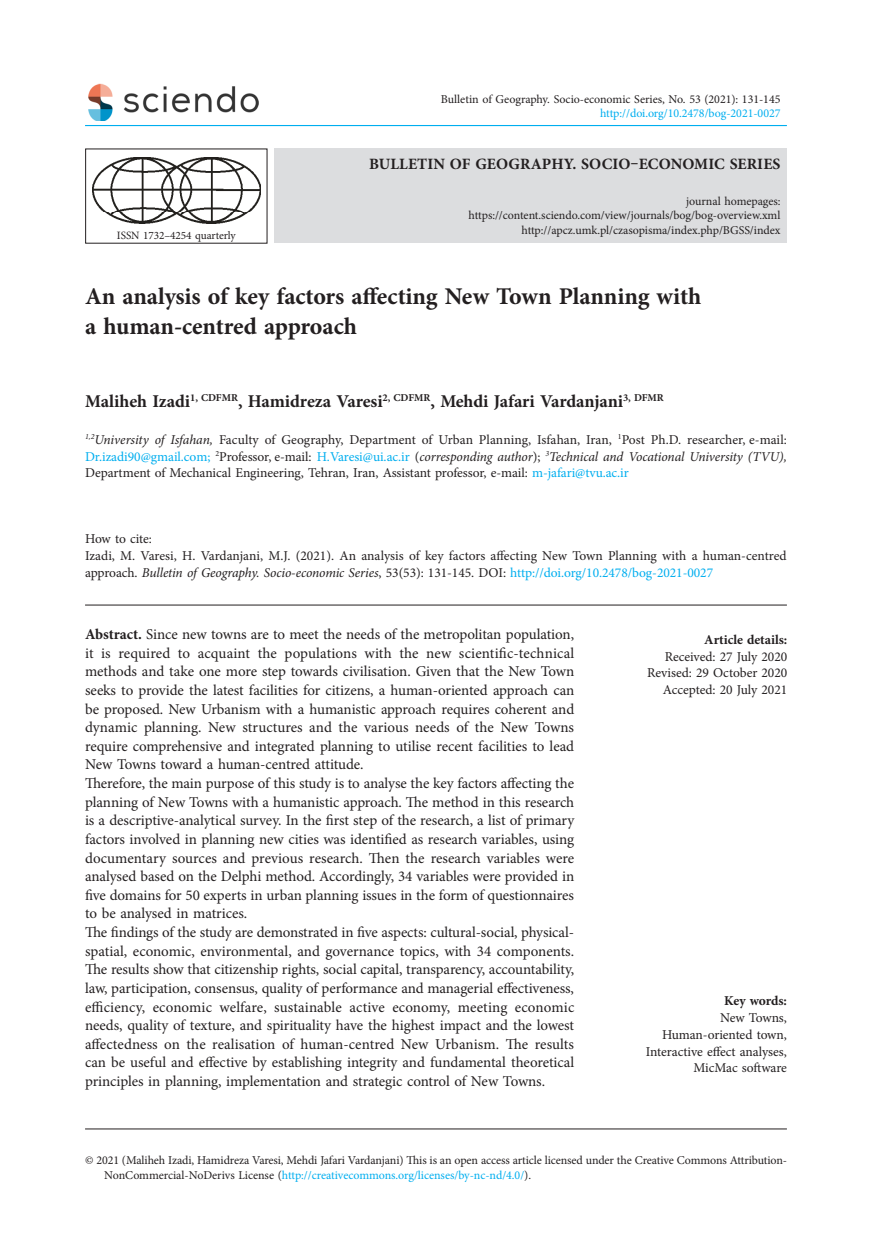
<style>
.page{position:relative;width:872px;height:1234px;background:#fff}
.page>*{position:absolute;margin:0;border:0;box-sizing:border-box;transform-origin:0 0}
.t1{font:700 24px/29.8px "Minion Pro";letter-spacing:-.005em;color:#231f20}
.t2{font:700 18px "Minion Pro";letter-spacing:-.01em;color:#231f20}
.t3{font:700 15.75px "Minion Pro";letter-spacing:.005em;color:#231f20}
.t4{font:15px/18.6px "Minion Pro";letter-spacing:-.005em;color:#231f20}
.t5{font:13.5px/16.8px "Minion Pro";letter-spacing:-.005em;color:#231f20;text-align:right}
.t6{font:700 13.5px "Minion Pro";letter-spacing:-.005em;color:#231f20}
.t7{font:12px/14.9px "Minion Pro";letter-spacing:-.01em;color:#231f20;text-align:right}
.t8{font:12px "Minion Pro";letter-spacing:-.005em;color:#00aeef}
.t9{font:11.25px "Minion Pro";letter-spacing:-.005em;color:#231f20}
.s1{font-style:italic}
.s2{color:#00aeef}
.s3{font-weight:700}
</style>
<div class="page">
<div style="left:274px;top:148px;width:513px;height:95px;background:#dcdddf"></div>
<img style="left:92px;top:157px;width:168px;height:66px">
<img style="left:88px;top:84px;width:171px;height:37px">
<hr style="left:85px;top:125px;width:702px;height:1px;background:#00aeef">
<hr style="left:85px;top:604px;width:702px;height:1px;background:#231f20">
<hr style="left:85px;top:1128px;width:702px;height:1px;background:#231f20">
<p class="t7" style="left:441px;top:91px;width:341px">Bulletin of Geography. Socio-economic Series, No. 53 (2021): 131-145</p>
<p class="t8" style="left:600px;top:106px;width:182px">http://doi.org/10.2478/bog-2021-0027</p>
<p class="t9" style="left:117px;top:228px;width:120px">ISSN 1732–4254 quarterly</p>
<p class="t3" style="left:369px;top:152px;width:413px">BULLETIN OF GEOGRAPHY. SOCIO–ECONOMIC SERIES</p>
<p class="t7" style="left:468px;top:193px;width:313px">journal homepages: https://content.sciendo.com/view/journals/bog/bog-overview.xml http://apcz.umk.pl/czasopisma/index.php/BGSS/index</p>
<h1 class="t1" style="left:85px;top:281px;width:618px">An analysis of key factors affecting New Town Planning with a human-centred approach</h1>
<p class="t2" style="left:85px;top:388px;width:580px">Maliheh Izadi<sup>1,</sup> <sup>CDFMR</sup>, Hamidreza Varesi<sup>2,</sup> <sup>CDFMR</sup>, Mehdi Jafari Vardanjani<sup>3,</sup> <sup>DFMR</sup></p>
<p class="t5" style="left:85px;top:431px;width:703px;text-align:justify"><sup>1,2</sup><span class="s1">University of Isfahan,</span> Faculty of Geography, Department of Urban Planning, Isfahan, Iran, <sup>1</sup>Post Ph.D. researcher, e-mail:<br><span class="s2">Dr.izadi90@gmail.com;</span> <sup>2</sup>Professor, e-mail: <span class="s2">H.Varesi@ui.ac.ir</span> (<span class="s1">corresponding author</span>); <sup>3</sup><span class="s1">Technical and Vocational University (TVU), </span>Department of Mechanical Engineering, Tehran, Iran, Assistant professor, e-mail: <span class="s2">m-jafari@tvu.ac.ir</span></p>
<p class="t5" style="left:85px;top:530px;width:703px;text-align:left">How to cite:<br>Izadi, M. Varesi, H. Vardanjani, M.J. (2021). An analysis of key factors affecting New Town Planning with a human-centred approach. <span class="s1">Bulletin of Geography. Socio-economic Series</span>, 53(53): 131-145. DOI: <span class="s2">http://doi.org/10.2478/bog-2021-0027</span></p>
<p class="t4" style="left:85px;top:625px;width:491px"><span class="s3">Abstract.</span> Since new towns are to meet the needs of the metropolitan population, it is required to acquaint the populations with the new scientific-technical methods and take one more step towards civilisation. Given that the New Town seeks to provide the latest facilities for citizens, a human-oriented approach can be proposed. New Urbanism with a humanistic approach requires coherent and dynamic planning. New structures and the various needs of the New Towns require comprehensive and integrated planning to utilise recent facilities to lead New Towns toward a human-centred attitude.<br>Therefore, the main purpose of this study is to analyse the key factors affecting the planning of New Towns with a humanistic approach. The method in this research is a descriptive-analytical survey. In the first step of the research, a list of primary factors involved in planning new cities was identified as research variables, using documentary sources and previous research. Then the research variables were analysed based on the Delphi method. Accordingly, 34 variables were provided in five domains for 50 experts in urban planning issues in the form of questionnaires to be analysed in matrices.<br>The findings of the study are demonstrated in five aspects: cultural-social, physical&shy;spatial, economic, environmental, and governance topics, with 34 components.<br>The results show that citizenship rights, social capital, transparency, accountability, law, participation, consensus, quality of performance and managerial effectiveness, efficiency, economic welfare, sustainable active economy, meeting economic needs, quality of texture, and spirituality have the highest impact and the lowest affectedness on the realisation of human-centred New Urbanism. The results can be useful and effective by establishing integrity and fundamental theoretical principles in planning, implementation and strategic control of New Towns.</p>
<p class="t6" style="left:704px;top:629px;width:84px">Article details:</p>
<p class="t5" style="left:647px;top:647px;width:142px">Received: 27 July 2020<br>Revised: 29 October 2020<br>Accepted: 20 July 2021</p>
<p class="t6" style="left:724px;top:991px;width:64px">Key words:</p>
<p class="t5" style="left:646px;top:1009px;width:143px">New Towns,<br>Human-oriented town,<br>Interactive effect analyses,<br>MicMac software</p>
<p class="t7" style="left:104px;top:1152px;width:684px;text-align:left;text-indent:-19px">© 2021 (Maliheh Izadi, Hamidreza Varesi, Mehdi Jafari Vardanjani) This is an open access article licensed under the Creative Commons Attribution-<br>NonCommercial-NoDerivs License (<span class="s2">http://creativecommons.org/licenses/by-nc-nd/4.0/</span>).</p>
</div>
